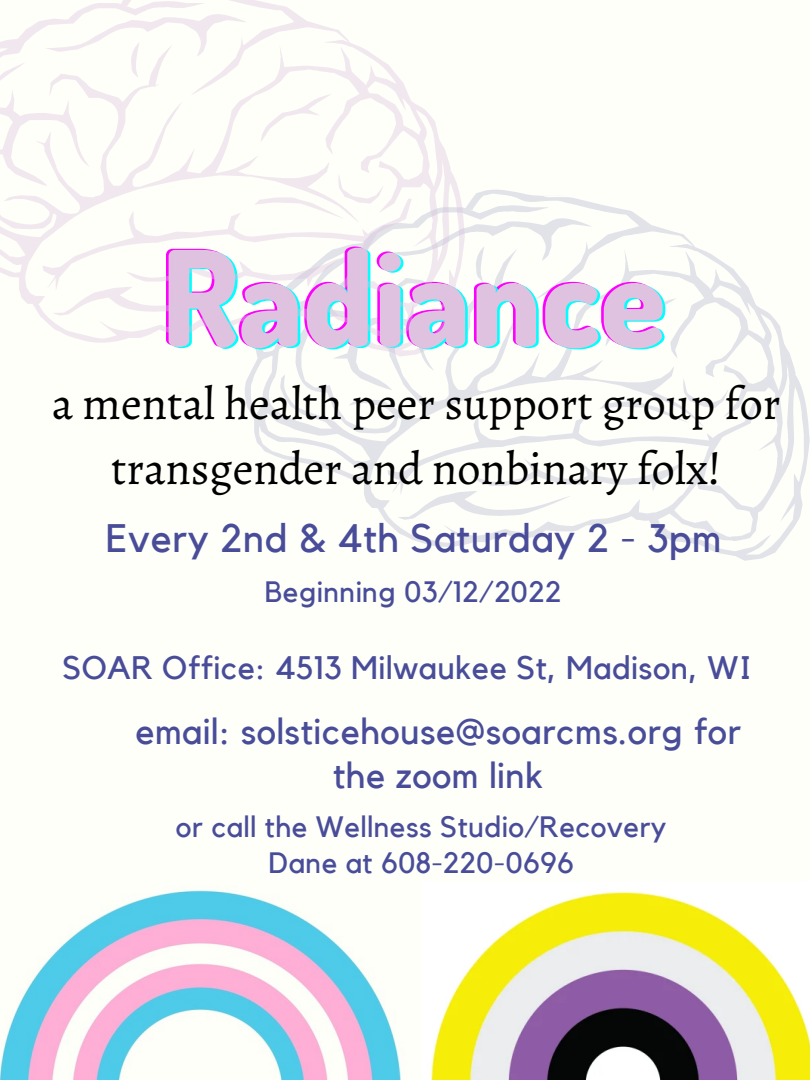
<style>
.page{position:relative;width:810px;height:1080px;background:#fefff9}
.page>*{position:absolute;margin:0;border:0;box-sizing:border-box;transform-origin:0 0}
.t1{font:800 132.75px "Dosis";color:#f0f}
.t2{font:46.25px/64.7px "Alegreya";color:#000;text-align:center}
.t3{font:39.62px "Kollektif";letter-spacing:.015em;color:#494d99}
.t4{font:36.19px/43.2px "Kollektif";letter-spacing:.015em;color:#494d99;text-align:center}
.t5{font:32.5px "Kollektif";letter-spacing:.015em;color:#494d99}
.t6{font:29.38px/35.2px "Kollektif";letter-spacing:.015em;color:#494d99;text-align:center}
</style>
<div class="page">
<img style="left:0;top:890px;width:401px;height:190px">
<img style="left:431px;top:892px;width:379px;height:188px">
<svg style="left:245px;top:190px;width:565px;height:371px"></svg>
<svg style="left:465px;top:208px;width:127px;height:74px"></svg>
<svg style="left:606px;top:298px;width:71px;height:49px"></svg>
<svg style="left:599px;top:378px;width:129px;height:45px"></svg>
<svg style="left:398px;top:458px;width:288px;height:62px"></svg>
<svg style="left:0;top:0;width:465px;height:357px"></svg>
<svg style="left:45px;top:4px;width:202px;height:74px"></svg>
<svg style="left:261px;top:94px;width:71px;height:48px"></svg>
<svg style="left:254px;top:174px;width:130px;height:45px"></svg>
<svg style="left:53px;top:254px;width:288px;height:62px"></svg>
<p class="t1" style="left:159px;top:209px;width:506px">Radiance</p>
<p class="t2" style="left:52px;top:371px;width:730px">a mental health peer support group for transgender and nonbinary folx!</p>
<p class="t3" style="left:106px;top:520px;width:617px">Every 2nd &amp; 4th Saturday 2 - 3pm</p>
<p class="t6" style="left:265px;top:576px;width:298px">Beginning 03/12/2022</p>
<p class="t5" style="left:63px;top:653px;width:691px">SOAR Office: 4513 Milwaukee St, Madison, WI</p>
<p class="t4" style="left:135px;top:711px;width:607px">email: solsticehouse@soarcms.org for the zoom link</p>
<p class="t6" style="left:176px;top:811px;width:492px">or call the Wellness Studio/Recovery<br>Dane at 608-220-0696</p>
</div>
